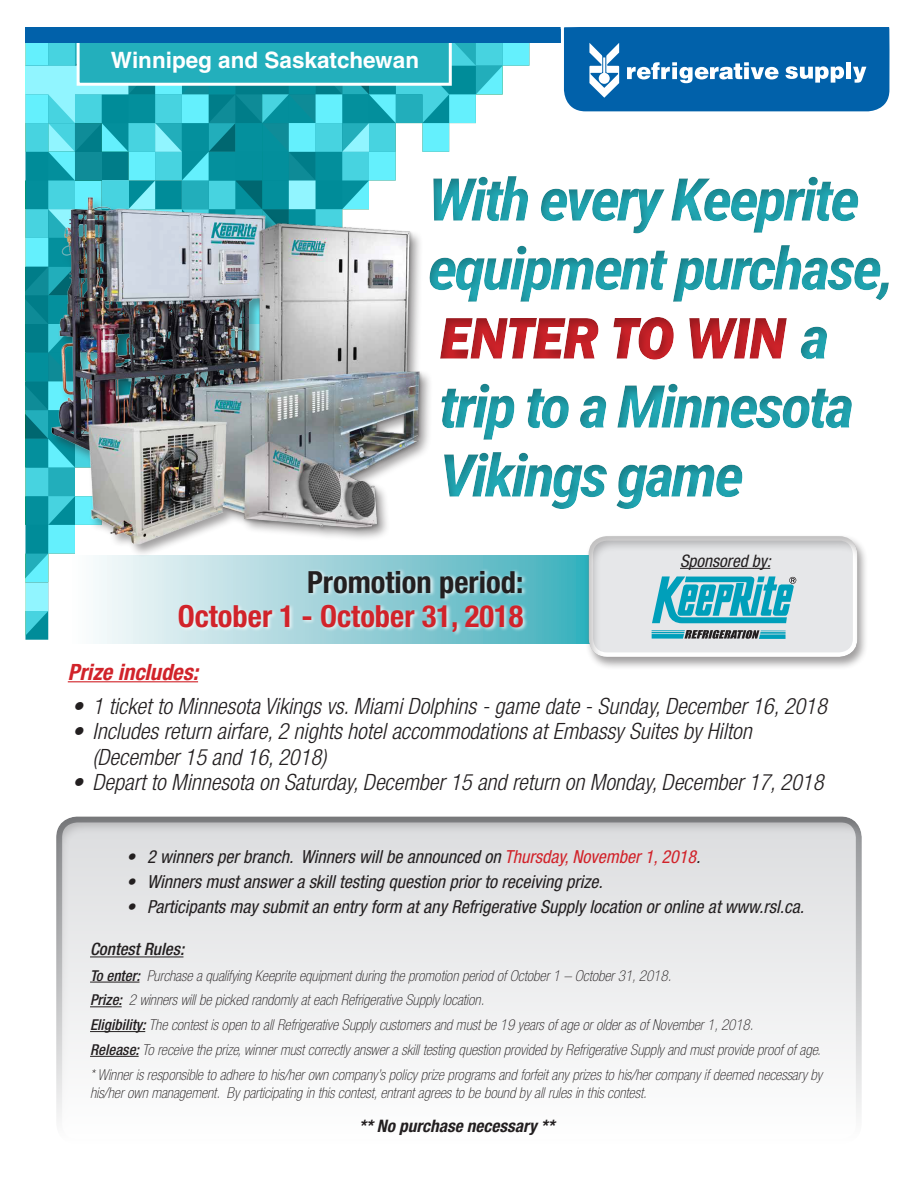
<style>
.page{position:relative;width:918px;height:1188px;background:#fff}
.page>*{position:absolute;margin:0;border:0;box-sizing:border-box;transform-origin:0 0}
.t1{font:italic 800 60.9px "Franklin Gothic";letter-spacing:-.025em;color:#d1232a;scale:.91 1}
.t2{font:italic 700 59.4px/69px "Roboto Condensed";letter-spacing:-.05em;color:#23afbc;scale:1.08 1}
.Table_Header{font:700 condensed 30.6px "Helvetica Neue";color:#d1232a}
.Table_Header-2{font:700 condensed 30.6px "Helvetica Neue";color:#231f20}
.t3{font:italic 300 condensed 22.5px/25.5px "Helvetica Neue";color:#231f20}
.t4{font:700 22.5px "Helvetica";color:#fff}
.Table_Header-3{font:italic 700 condensed 22.5px "Helvetica Neue";color:#d1232a}
.t5{font:italic condensed 18px "Helvetica Neue";color:#231f20}
.Table_Header-4{font:italic 700 condensed 17.25px "Helvetica Neue";color:#231f20}
.Table_Header-5{font:italic condensed 17.25px "Helvetica Neue";color:#231f20}
.Table_Header-6{font:italic 500 condensed 17.1px "Helvetica Neue";color:#231f20}
.Table_Header-7{font:italic 100 condensed 15px/18px "Helvetica Neue";color:#231f20}
.s1{font-family:"Roboto Condensed";font-weight:700;font-size:59.4px;color:#23afbc}
.s2{color:#d1232a}
.s3{font-weight:500}
</style>
<div class="page">
<svg style="left:449px;top:43px;width:80px;height:109px"></svg>
<svg style="left:25px;top:42px;width:424px;height:598px;background:#41bbc7"></svg>
<div style="left:77px;top:35px;width:375px;height:51px;background:#23afbc;border:3px solid #fff"></div>
<svg style="left:69px;top:558px;width:516px;height:86px"></svg>
<div style="left:26px;top:27px;width:538px;height:16px;background:#0161aa"></div>
<svg style="left:560px;top:27px;width:330px;height:85px;background:#2175b4"></svg>
<img style="left:30px;top:192px;width:347px;height:361px">
<div style="left:177px;top:568px;width:351px;height:69px;background:#fff;opacity:.75"></div>
<div style="left:55px;top:815px;width:808px;height:331px;background:#231f20;opacity:.23"></div>
<div style="left:585px;top:534px;width:284px;height:136px;background:#231f20;opacity:.43"></div>
<div style="left:587px;top:534px;width:271px;height:124px;background:#231f20;opacity:.28"></div>
<hr style="left:680px;top:568px;width:90px;height:1px;background:#231f20">
<svg style="left:652px;top:576px;width:144px;height:47px;background:#50b7c9"></svg>
<svg style="left:652px;top:630px;width:134px;height:9px"></svg>
<hr style="left:90px;top:982px;width:49px;height:1px;background:#231f20">
<hr style="left:90px;top:1006px;width:32px;height:1px;background:#231f20">
<hr style="left:90px;top:1031px;width:55px;height:1px;background:#231f20">
<hr style="left:90px;top:1056px;width:49px;height:1px;background:#231f20">
<hr style="left:90px;top:957px;width:93px;height:1px;background:#231f20">
<div style="left:377px;top:152px;width:541px;height:408px;background:#231f20;opacity:.32"></div>
<hr style="left:68px;top:681px;width:130px;height:1px;background:#d1232a">
<p class="t4" style="left:111px;top:47px;width:310px">Winnipeg and Saskatchewan</p>
<h2 class="t2" style="left:428px;top:163px;width:434px">With every Keeprite equipment purchase,</h2>
<h1 class="t1" style="left:439px;top:298px;width:431px">ENTER TO WIN <span class="s1">a</span></h1>
<h2 class="t2" style="left:439px;top:370px;width:386px">trip to a Minnesota<br>Vikings game</h2>
<p class="Table_Header-2" style="left:307px;top:563px;width:218px">Promotion period:</p>
<p class="Table_Header" style="left:178px;top:598px;width:347px">October 1 - October 31, 2018</p>
<p class="Table_Header-3" style="left:68px;top:658px;width:132px">Prize includes:</p>
<p class="Table_Header-5" style="left:680px;top:551px;width:92px">Sponsored by:</p>
<p class="t3" style="left:72px;top:693px;width:756px">• 1 ticket to Minnesota Vikings vs. Miami Dolphins - game date - Sunday, December 16, 2018</p>
<p class="t3" style="left:93px;top:718px;width:661px;text-indent:-20px">• Includes return airfare, 2 nights hotel accommodations at Embassy Suites by Hilton (December 15 and 16, 2018)</p>
<p class="t3" style="left:72px;top:769px;width:753px">• Depart to Minnesota on Saturday, December 15 and return on Monday, December 17, 2018</p>
<p class="t5" style="left:126px;top:846px;width:576px">• 2 winners per branch. Winners will be announced on <span class="s2">Thursday, November 1, 2018</span>.</p>
<p class="t5" style="left:126px;top:871px;width:478px">• Winners must answer a skill testing question prior to receiving prize.</p>
<p class="t5" style="left:126px;top:897px;width:679px">• Participants may submit an entry form at any Refrigerative Supply location or online at www.rsl.ca.</p>
<p class="Table_Header-6" style="left:90px;top:939px;width:96px">Contest Rules:</p>
<p class="Table_Header-7" style="left:90px;top:966px;width:583px"><span class="s3">To enter:</span> Purchase a qualifying Keeprite equipment during the promotion period of October 1 – October 31, 2018.</p>
<p class="Table_Header-7" style="left:90px;top:991px;width:396px"><span class="s3">Prize:</span> 2 winners will be picked randomly at each Refrigerative Supply location.</p>
<p class="Table_Header-7" style="left:90px;top:1016px;width:665px"><span class="s3">Eligibility:</span> The contest is open to all Refrigerative Supply customers and must be 19 years of age or older as of November 1, 2018.</p>
<p class="Table_Header-7" style="left:90px;top:1040px;width:732px"><span class="s3">Release:</span> To receive the prize, winner must correctly answer a skill testing question provided by Refrigerative Supply and must provide proof of age.</p>
<p class="Table_Header-7" style="left:90px;top:1065px;width:734px">* Winner is responsible to adhere to his/her own company’s policy prize programs and forfeit any prizes to his/her company if deemed necessary by his/her own management. By participating in this contest, entrant agrees to be bound by all rules in this contest.</p>
<p class="Table_Header-4" style="left:359px;top:1115px;width:197px">** No purchase necessary **</p>
</div>
